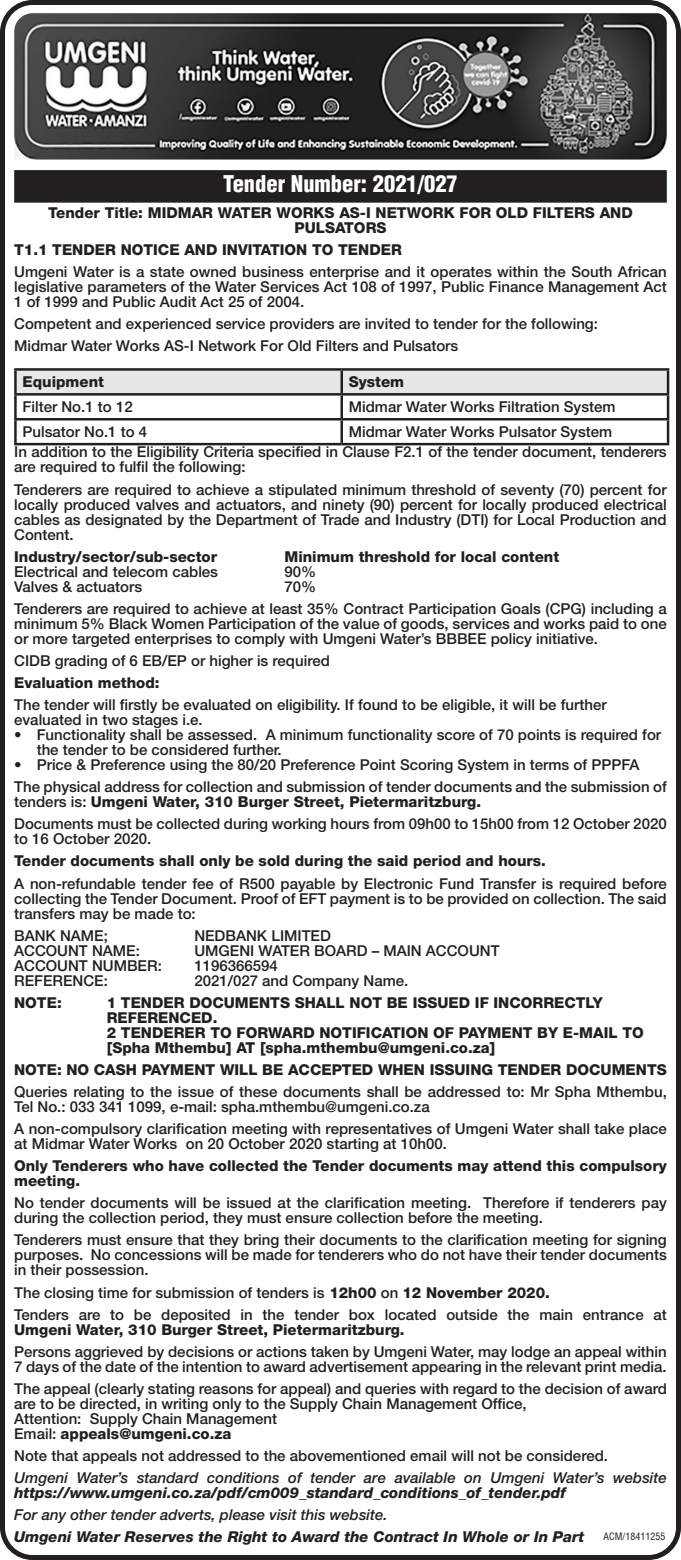
<style>
.page{position:relative;width:681px;height:1560px;background:#fff}
.page>*{position:absolute;margin:0;border:0;box-sizing:border-box;transform-origin:0 0}
.t1{font:900 condensed 22.5px "Helvetica LT Std";color:#fff}
.t2{font:500 15px/15px "Helvetica Neue LT Std";color:#231f20}
.t3{font:800 15px/15px "Helvetica Neue LT Std";color:#231f20}
.t4{font:italic 800 15px "Helvetica Neue LT Std";color:#231f20}
.t5{font:italic 500 15px "Helvetica Neue LT Std";color:#231f20}
.t6{font:condensed 10px "Helvetica LT Std";color:#231f20}
.s1{font-weight:800}
</style>
<div class="page">
<img style="left:14px;top:13px;width:652px;height:146px">
<div style="left:0;top:0;width:680px;height:1559px;border:5px solid #231f20;border-radius:30px"></div>
<div style="left:14px;top:170px;width:652px;height:33px;background:#231f20"></div>
<div style="left:17px;top:370px;width:649px;height:23px;background:#e6e7e9"></div>
<hr style="left:14px;top:368px;width:327px;height:2px;background:#231f20">
<hr style="left:14px;top:370px;width:3px;height:23px;background:#231f20">
<hr style="left:341px;top:368px;width:328px;height:2px;background:#231f20">
<hr style="left:340px;top:370px;width:3px;height:23px;background:#231f20">
<hr style="left:666px;top:370px;width:3px;height:23px;background:#231f20">
<hr style="left:14px;top:393px;width:327px;height:2px;background:#231f20">
<hr style="left:14px;top:395px;width:3px;height:23px;background:#231f20">
<hr style="left:341px;top:393px;width:328px;height:2px;background:#231f20">
<hr style="left:340px;top:395px;width:3px;height:23px;background:#231f20">
<hr style="left:666px;top:395px;width:3px;height:23px;background:#231f20">
<hr style="left:14px;top:418px;width:327px;height:2px;background:#231f20">
<hr style="left:14px;top:420px;width:3px;height:23px;background:#231f20">
<hr style="left:341px;top:418px;width:328px;height:2px;background:#231f20">
<hr style="left:340px;top:420px;width:3px;height:23px;background:#231f20">
<hr style="left:666px;top:420px;width:3px;height:23px;background:#231f20">
<hr style="left:14px;top:443px;width:327px;height:2px;background:#231f20">
<hr style="left:341px;top:443px;width:328px;height:2px;background:#231f20">
<h1 class="t1" style="left:223px;top:169px;width:236px">Tender Number: 2021/027</h1>
<p class="t3" style="left:48px;top:205px;width:585px;text-align:center">Tender Title: MIDMAR WATER WORKS AS-I NETWORK FOR OLD FILTERS AND<br>PULSATORS</p>
<p class="t3" style="left:14px;top:242px;width:389px">T1.1 TENDER NOTICE AND INVITATION TO TENDER</p>
<p class="t2" style="left:14px;top:264px;width:653px;text-align:justify">Umgeni Water is a state owned business enterprise and it operates within the South African legislative parameters of the Water Services Act 108 of 1997, Public Finance Management Act 1 of 1999 and Public Audit Act 25 of 2004.</p>
<p class="t2" style="left:14px;top:312px;width:585px;line-height:22px">Competent and experienced service providers are invited to tender for the following:<br>Midmar Water Works AS-I Network For Old Filters and Pulsators</p>
<p class="t3" style="left:23px;top:374px;width:83px">Equipment</p>
<p class="t3" style="left:348px;top:374px;width:57px">System</p>
<p class="t2" style="left:23px;top:399px;width:112px">Filter No.1 to 12</p>
<p class="t2" style="left:348px;top:399px;width:268px">Midmar Water Works Filtration System</p>
<p class="t2" style="left:23px;top:424px;width:126px">Pulsator No.1 to 4</p>
<p class="t2" style="left:14px;top:421px;width:653px;line-height:20.5px;text-indent:334px">Midmar Water Works Pulsator System<br>In addition to the Eligibility Criteria specified in Clause F2.1 of the tender document, tenderers</p>
<p class="t2" style="left:14px;top:456px;width:653px;line-height:22px">are required to fulfil the following:<br>Tenderers are required to achieve a stipulated minimum threshold of seventy (70) percent for</p>
<p class="t2" style="left:14px;top:496px;width:653px;text-align:justify">locally produced valves and actuators, and ninety (90) percent for locally produced electrical cables as designated by the Department of Trade and Industry (DTI) for Local Production and Content.</p>
<p class="t3" style="left:14px;top:548px;width:204px">Industry/sector/sub-sector</p>
<p class="t3" style="left:284px;top:548px;width:276px">Minimum threshold for local content</p>
<p class="t2" style="left:14px;top:563px;width:205px">Electrical and telecom cables</p>
<p class="t2" style="left:284px;top:563px;width:33px">90%</p>
<p class="t2" style="left:14px;top:578px;width:129px">Valves &amp; actuators</p>
<p class="t2" style="left:14px;top:575px;width:653px;line-height:22px;text-indent:270px">70%<br>Tenderers are required to achieve at least 35% Contract Participation Goals (CPG) including a</p>
<p class="t2" style="left:14px;top:615px;width:653px">minimum 5% Black Women Participation of the value of goods, services and works paid to one or more targeted enterprises to comply with Umgeni Water’s BBBEE policy initiative.</p>
<p class="t2" style="left:14px;top:653px;width:317px">CIDB grading of 6 EB/EP or higher is required</p>
<p class="t3" style="left:14px;top:675px;width:147px">Evaluation method:</p>
<p class="t2" style="left:14px;top:697px;width:593px">The tender will firstly be evaluated on eligibility. If found to be eligible, it will be further evaluated in two stages i.e.</p>
<p class="t2" style="left:37px;top:727px;width:625px;text-indent:-22px">• Functionality shall be assessed. A minimum functionality score of 70 points is required for the tender to be considered further.</p>
<p class="t2" style="left:14px;top:753px;width:654px;line-height:22px">• Price &amp; Preference using the 80/20 Preference Point Scoring System in terms of PPPFA<br>The physical address for collection and submission of tender documents and the submission of</p>
<p class="t2" style="left:14px;top:790px;width:653px;line-height:22px">tenders is: <span class="s1">Umgeni Water, 310 Burger Street, Pietermaritzburg.<br></span>Documents must be collected during working hours from 09h00 to 15h00 from 12 October 2020</p>
<p class="t2" style="left:14px;top:831px;width:139px">to 16 October 2020.</p>
<p class="t3" style="left:14px;top:853px;width:533px">Tender documents shall only be sold during the said period and hours.</p>
<p class="t2" style="left:14px;top:875px;width:653px;text-align:justify">A non-refundable tender fee of R500 payable by Electronic Fund Transfer is required before collecting the Tender Document. Proof of EFT payment is to be provided on collection. The said transfers may be made to:</p>
<p class="t2" style="left:14px;top:927px;width:95px">BANK NAME;</p>
<p class="t2" style="left:194px;top:927px;width:138px">NEDBANK LIMITED</p>
<p class="t2" style="left:14px;top:942px;width:127px">ACCOUNT NAME:</p>
<p class="t2" style="left:194px;top:942px;width:306px">UMGENI WATER BOARD – MAIN ACCOUNT</p>
<p class="t2" style="left:14px;top:957px;width:149px">ACCOUNT NUMBER:</p>
<p class="t2" style="left:194px;top:957px;width:85px">1196366594</p>
<p class="t2" style="left:14px;top:972px;width:95px">REFERENCE:</p>
<p class="t2" style="left:194px;top:972px;width:215px">2021/027 and Company Name.</p>
<p class="t3" style="left:14px;top:994px;width:49px">NOTE:</p>
<p class="t3" style="left:107px;top:994px;width:538px">1 TENDER DOCUMENTS SHALL NOT BE ISSUED IF INCORRECTLY REFERENCED.<br>2 TENDERER TO FORWARD NOTIFICATION OF PAYMENT BY E-MAIL TO [Spha Mthembu] AT [spha.mthembu@umgeni.co.za]</p>
<p class="t3" style="left:14px;top:1061px;width:653px">NOTE: NO CASH PAYMENT WILL BE ACCEPTED WHEN ISSUING TENDER DOCUMENTS</p>
<p class="t2" style="left:14px;top:1083px;width:654px">Queries relating to the issue of these documents shall be addressed to: Mr Spha Mthembu,<br>Tel No.: 033 341 1099, e-mail: spha.mthembu@umgeni.co.za</p>
<p class="t2" style="left:14px;top:1120px;width:653px">A non-compulsory clarification meeting with representatives of Umgeni Water shall take place at Midmar Water Works on 20 October 2020 starting at 10h00.</p>
<p class="t3" style="left:14px;top:1158px;width:653px">Only Tenderers who have collected the Tender documents may attend this compulsory meeting.</p>
<p class="t2" style="left:14px;top:1195px;width:654px">No tender documents will be issued at the clarification meeting. Therefore if tenderers pay during the collection period, they must ensure collection before the meeting.</p>
<p class="t2" style="left:14px;top:1232px;width:654px;text-align:justify">Tenderers must ensure that they bring their documents to the clarification meeting for signing purposes. No concessions will be made for tenderers who do not have their tender documents in their possession.</p>
<p class="t2" style="left:14px;top:1280px;width:653px;line-height:22px">The closing time for submission of tenders is <span class="s1">12h00</span> on <span class="s1">12 November 2020.<br></span>Tenders are to be deposited in the tender box located outside the main entrance at</p>
<p class="t3" style="left:14px;top:1321px;width:392px">Umgeni Water, 310 Burger Street, Pietermaritzburg.</p>
<p class="t2" style="left:14px;top:1343px;width:654px">Persons aggrieved by decisions or actions taken by Umgeni Water, may lodge an appeal within<br>7 days of the date of the intention to award advertisement appearing in the relevant print media.</p>
<p class="t2" style="left:14px;top:1380px;width:654px">The appeal (clearly stating reasons for appeal) and queries with regard to the decision of award are to be directed, in writing only to the Supply Chain Management Office,<br>Attention: Supply Chain Management<br>Email: <span class="s1">appeals@umgeni.co.za</span></p>
<p class="t2" style="left:14px;top:1447px;width:595px">Note that appeals not addressed to the abovementioned email will not be considered.</p>
<p class="t5" style="left:14px;top:1468px;width:654px">Umgeni Water’s standard conditions of tender are available on Umgeni Water’s website</p>
<p class="t4" style="left:14px;top:1483px;width:553px">https://www.umgeni.co.za/pdf/cm009_standard_conditions_of_tender.pdf</p>
<p class="t5" style="left:14px;top:1505px;width:375px">For any other tender adverts, please visit this website.</p>
<p class="t4" style="left:14px;top:1527px;width:571px">Umgeni Water Reserves the Right to Award the Contract In Whole or In Part</p>
<p class="t6" style="left:603px;top:1529px;width:63px">ACM/18411255</p>
</div>
